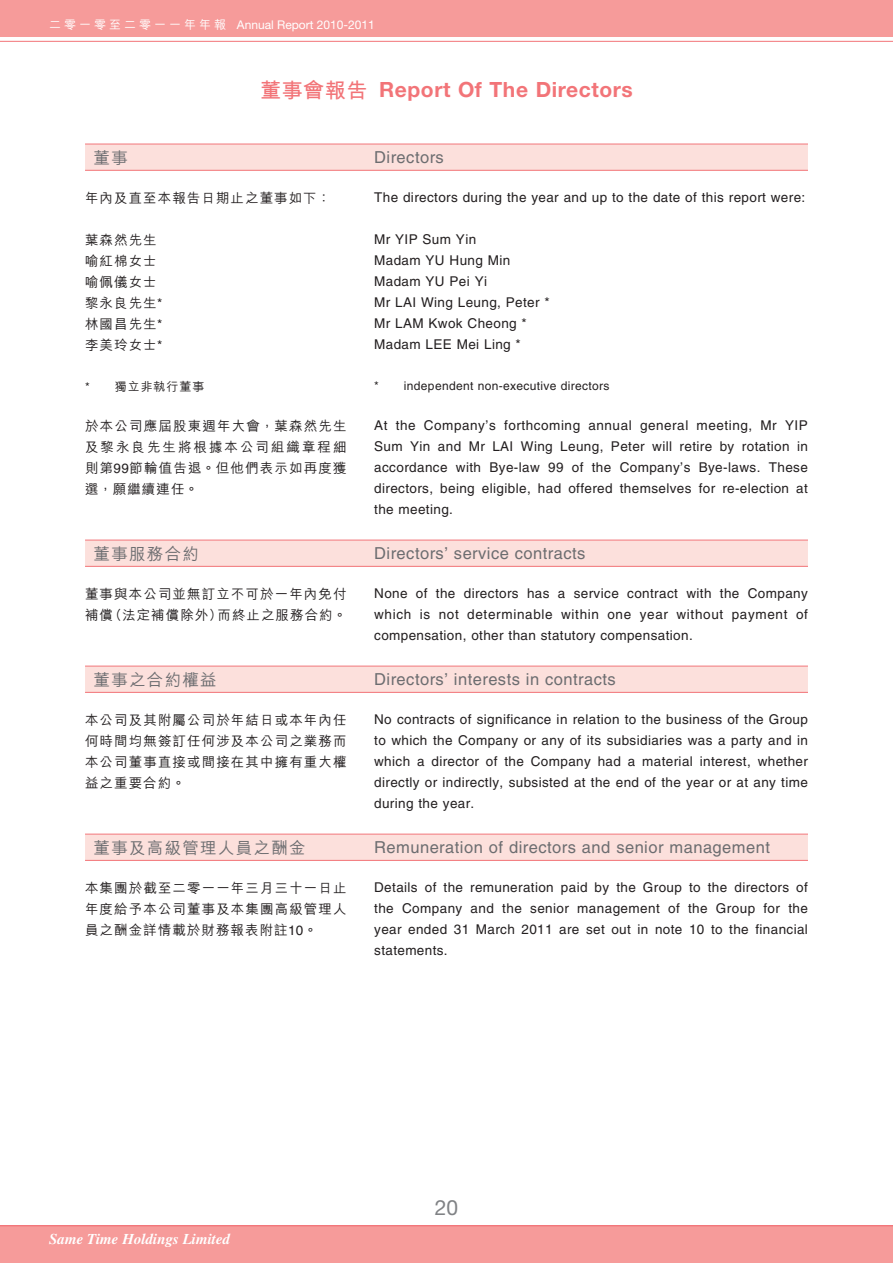
<style>
.page{position:relative;width:893px;height:1263px;background:#fff}
.page>*{position:absolute;margin:0;border:0;box-sizing:border-box;transform-origin:0 0}
.t1{font:700 21px "Helvetica Neue LT Std";letter-spacing:.03em;color:#f27478}
.t2{font:21px "Helvetica Neue LT Std";color:#808285}
.t3{font:16.5px "Helvetica LT Std";letter-spacing:.03em;color:#6c6d70}
.t4{font:16.5px "M Hei HK Medium B5 pc H";letter-spacing:.08em;color:#6c6d70}
.t5{font:italic 700 15px "Times LT Std";color:#fff}
.t6{font:13.5px/21px "Helvetica LT Std";letter-spacing:.03em;color:#231f20;text-align:justify}
.t7{font:13.5px/21px "M Hei HK Medium B5 pc H";letter-spacing:.08em;color:#231f20;text-align:justify}
.t8{font:12px "Helvetica LT Std";letter-spacing:.03em;color:#231f20}
.t9{font:12px "Helvetica Neue LT Std";color:#fff}
.t10{font:12px "M Hei HK Medium B5 pc H";letter-spacing:.08em;color:#231f20}
.s1{font-family:"M Hei HK Medium B5 pc H"}
.s2{font-family:"M Hei HK Bold B5 pc H";font-weight:400}
.s3{font-family:"Helvetica LT Std"}
</style>
<div class="page">
<div style="left:0;top:0;width:893px;height:36px;background:#f69b9a"></div>
<hr style="left:0;top:41px;width:893px;height:1px;background:#f27478">
<div style="left:0;top:1225px;width:893px;height:38px;background:#f69b9a"></div>
<hr style="left:0;top:1225px;width:893px;height:1px;background:#f27478">
<div style="left:85px;top:144px;width:723px;height:26px;background:#fce0dc"></div>
<div style="left:85px;top:540px;width:723px;height:26px;background:#fce0dc"></div>
<div style="left:85px;top:666px;width:723px;height:26px;background:#fce0dc"></div>
<div style="left:85px;top:834px;width:723px;height:26px;background:#fce0dc"></div>
<hr style="left:85px;top:144px;width:723px;height:1px;background:#f27478">
<hr style="left:85px;top:170px;width:723px;height:1px;background:#f27478">
<hr style="left:85px;top:540px;width:723px;height:1px;background:#f27478">
<hr style="left:85px;top:566px;width:723px;height:1px;background:#f27478">
<hr style="left:85px;top:666px;width:723px;height:1px;background:#f27478">
<hr style="left:85px;top:692px;width:723px;height:1px;background:#f27478">
<hr style="left:85px;top:834px;width:723px;height:1px;background:#f27478">
<hr style="left:85px;top:860px;width:723px;height:1px;background:#f27478">
<p class="t9" style="left:49px;top:17px;width:327px"><span class="s1">二零一零至二零一一年年報</span> Annual Report 2010-2011</p>
<h1 class="t1" style="left:260px;top:82px;width:374px"><span class="s2">董事會報告</span> Report Of The Directors</h1>
<p class="t4" style="left:94px;top:151px;width:36px">董事</p>
<p class="t7" style="left:85px;top:189px;width:247px">年內及直至本報告日期止之董事如下：</p>
<p class="t7" style="left:85px;top:231px;width:79px;text-align:left">葉森然先生喻紅棉女士喻佩儀女士黎永良先生<span class="s3">*</span>林國昌先生<span class="s3">*</span>李美玲女士<span class="s3">*</span></p>
<p class="t10" style="left:85px;top:382px;width:121px"><span class="s3">*</span> 獨立非執行董事</p>
<p class="t7" style="left:85px;top:417px;width:263px">於本公司應屆股東週年大會，葉森然先生及黎永良先生將根據本公司組織章程細則第<span class="s3">99</span>節輪值告退。但他們表示如再度獲選，願繼續連任。</p>
<p class="t4" style="left:94px;top:547px;width:107px">董事服務合約</p>
<p class="t7" style="left:85px;top:585px;width:263px">董事與本公司並無訂立不可於一年內免付補償（法定補償除外）而終止之服務合約。</p>
<p class="t4" style="left:94px;top:673px;width:125px">董事之合約權益</p>
<p class="t7" style="left:85px;top:711px;width:263px">本公司及其附屬公司於年結日或本年內任何時間均無簽訂任何涉及本公司之業務而本公司董事直接或間接在其中擁有重大權益之重要合約。</p>
<p class="t4" style="left:94px;top:841px;width:214px">董事及高級管理人員之酬金</p>
<p class="t7" style="left:85px;top:879px;width:263px">本集團於截至二零一一年三月三十一日止年度給予本公司董事及本集團高級管理人員之酬金詳情載於財務報表附註<span class="s3">10</span>。</p>
<p class="t3" style="left:374px;top:150px;width:71px">Directors</p>
<p class="t6" style="left:374px;top:188px;width:433px">The directors during the year and up to the date of this report were:</p>
<p class="t6" style="left:374px;top:230px;width:177px;text-align:left">Mr YIP Sum Yin<br>Madam YU Hung Min<br>Madam YU Pei Yi<br>Mr LAI Wing Leung, Peter *<br>Mr LAM Kwok Cheong *<br>Madam LEE Mei Ling *</p>
<p class="t8" style="left:374px;top:381px;width:237px">* independent non-executive directors</p>
<p class="t6" style="left:374px;top:416px;width:435px">At the Company’s forthcoming annual general meeting, Mr YIP Sum Yin and Mr LAI Wing Leung, Peter will retire by rotation in accordance with Bye-law 99 of the Company’s Bye-laws. These directors, being eligible, had offered themselves for re-election at the meeting.</p>
<p class="t3" style="left:374px;top:546px;width:213px">Directors’ service contracts</p>
<p class="t6" style="left:374px;top:584px;width:435px">None of the directors has a service contract with the Company which is not determinable within one year without payment of compensation, other than statutory compensation.</p>
<p class="t3" style="left:374px;top:672px;width:243px">Directors’ interests in contracts</p>
<p class="t6" style="left:374px;top:710px;width:435px">No contracts of significance in relation to the business of the Group to which the Company or any of its subsidiaries was a party and in which a director of the Company had a material interest, whether directly or indirectly, subsisted at the end of the year or at any time during the year.</p>
<p class="t3" style="left:374px;top:840px;width:397px">Remuneration of directors and senior management</p>
<p class="t6" style="left:374px;top:878px;width:435px">Details of the remuneration paid by the Group to the directors of the Company and the senior management of the Group for the year ended 31 March 2011 are set out in note 10 to the financial statements.</p>
<p class="t5" style="left:49px;top:1232px;width:182px">Same Time Holdings Limited</p>
<h1 class="t2" style="left:435px;top:1196px;width:25px">20</h1>
</div>
